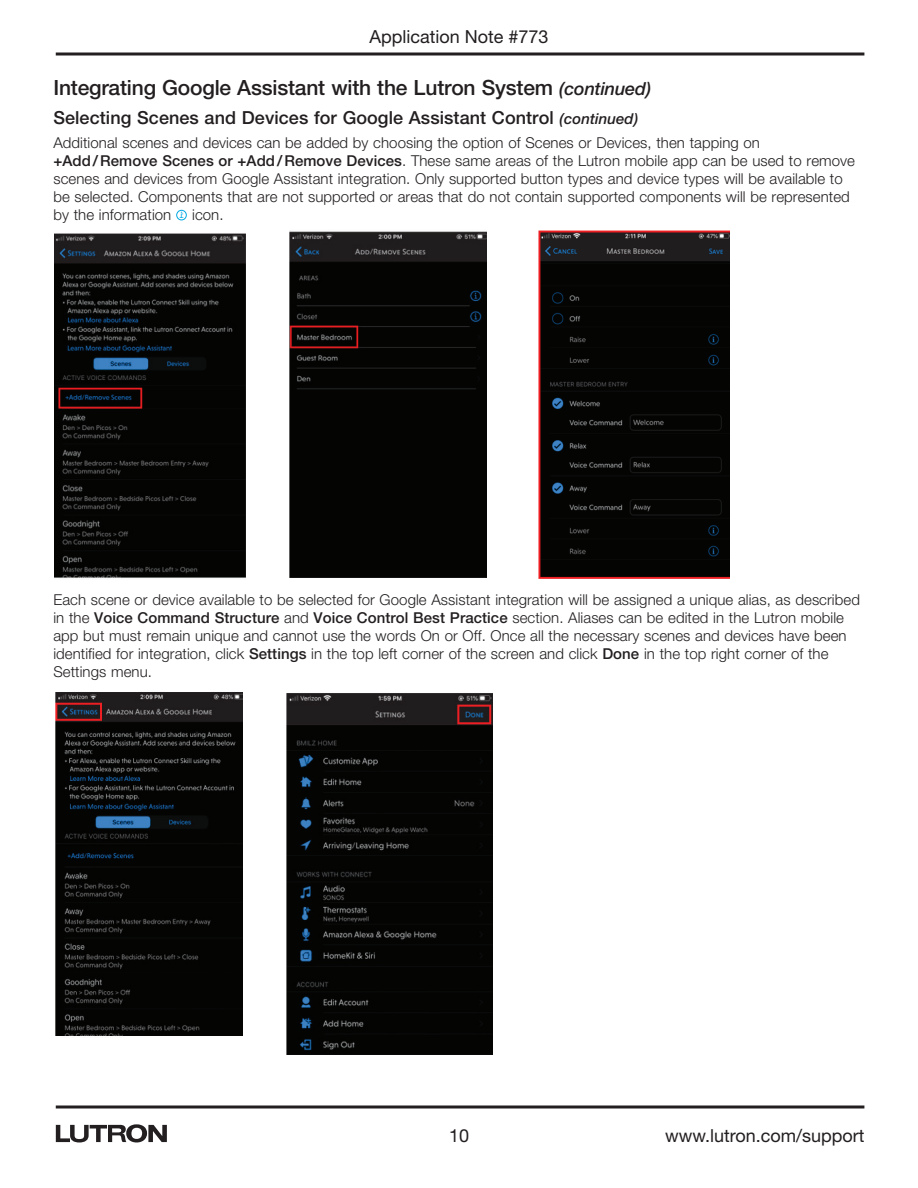
<style>
.page{position:relative;width:918px;height:1188px;background:#fff}
.page>*{position:absolute;margin:0;border:0;box-sizing:border-box;transform-origin:0 0}
.t1{font:500 21px "Helvetica Neue LT Std";letter-spacing:-.01em;color:#231f20}
.t2{font:500 18px "Helvetica Neue LT Std";letter-spacing:.005em;color:#231f20}
.t3{font:18px "Helvetica Neue LT Std";color:#231f20}
.t4{font:300 15px/18px "Helvetica Neue LT Std";letter-spacing:.005em;color:#231f20}
.s1{font-style:italic;font-size:18px}
.s2{font-style:italic;font-size:15px}
.s3{font-weight:500}
</style>
<div class="page">
<svg style="left:56px;top:1124px;width:111px;height:19px"></svg>
<hr style="left:56px;top:1106px;width:808px;height:2px;background:#231f20">
<svg style="left:56px;top:52px;width:808px;height:4px;background:#595657"></svg>
<div style="left:176px;top:210px;width:11px;height:10px;border:1px solid #00a8e3;border-radius:50%"></div>
<img style="left:54px;top:233px;width:192px;height:346px">
<img style="left:290px;top:231px;width:197px;height:346px">
<img style="left:55px;top:692px;width:187px;height:344px">
<img style="left:286px;top:693px;width:206px;height:361px">
<img style="left:538px;top:231px;width:192px;height:347px">
<p class="t3" style="left:369px;top:26px;width:181px">Application Note #773</p>
<h1 class="t1" style="left:53px;top:75px;width:599px">Integrating Google Assistant with the Lutron System <span class="s1">(continued)</span></h1>
<p class="t2" style="left:53px;top:106px;width:586px">Selecting Scenes and Devices for Google Assistant Control <span class="s2">(continued)</span></p>
<p class="t4" style="left:53px;top:134px;width:803px">Additional scenes and devices can be added by choosing the option of Scenes or Devices, then tapping on <span class="s3">+Add/Remove Scenes or +Add/Remove Devices</span>. These same areas of the Lutron mobile app can be used to remove scenes and devices from Google Assistant integration. Only supported button types and device types will be available to be selected. Components that are not supported or areas that do not contain supported components will be represented by the information</p>
<p class="t4" style="left:192px;top:206px;width:33px">icon.</p>
<p class="t4" style="left:53px;top:590px;width:808px">Each scene or device available to be selected for Google Assistant integration will be assigned a unique alias, as described in the <span class="s3">Voice Command Structure</span> and <span class="s3">Voice Control Best Practice</span> section. Aliases can be edited in the Lutron mobile app but must remain unique and cannot use the words On or Off. Once all the necessary scenes and devices have been identified for integration, click <span class="s3">Settings</span> in the top left corner of the screen and click <span class="s3">Done</span> in the top right corner of the Settings menu.</p>
<p class="t3" style="left:449px;top:1125px;width:22px">10</p>
<p class="t3" style="left:665px;top:1125px;width:201px">www.lutron.com/support</p>
</div>
